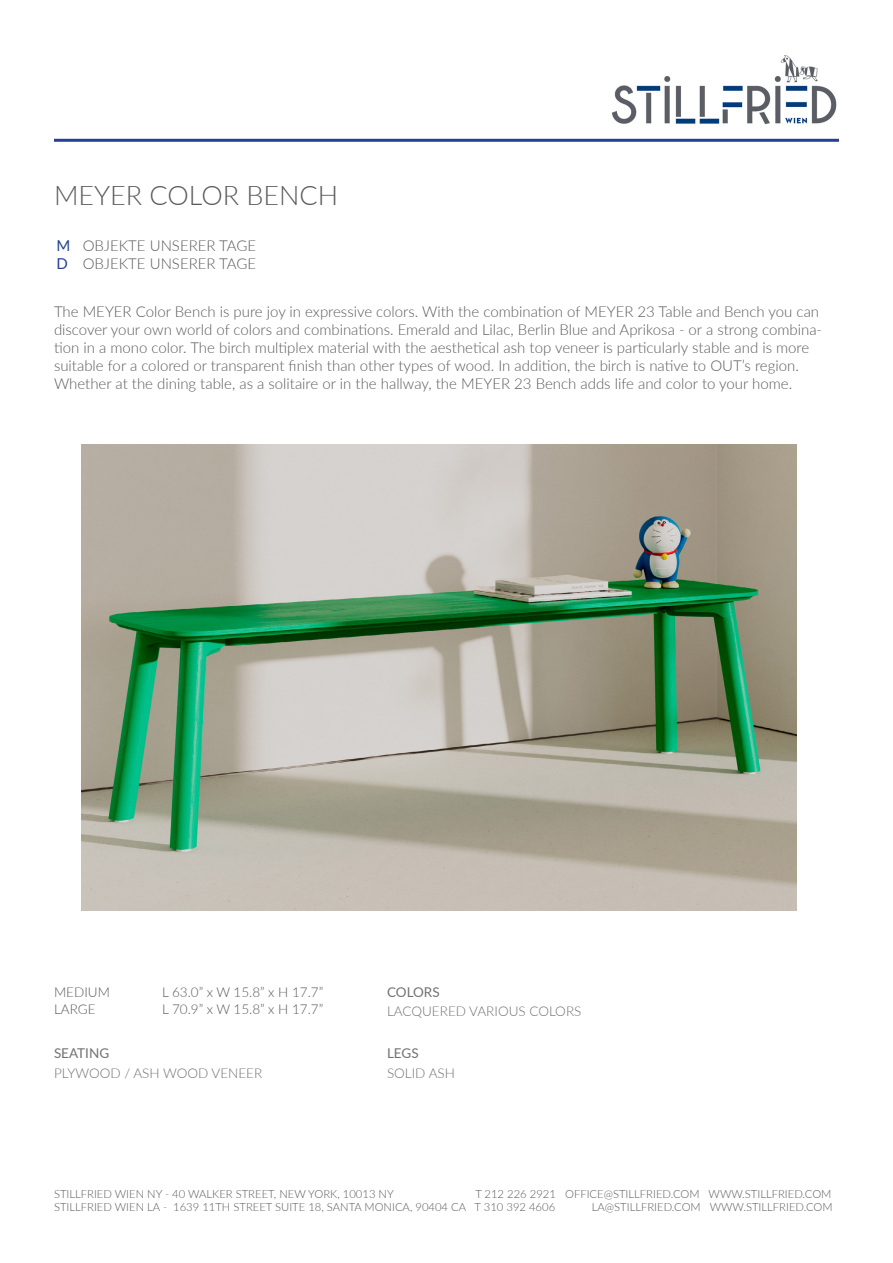
<style>
.page{position:relative;width:893px;height:1263px;background:#fff}
.page>*{position:absolute;margin:0;border:0;box-sizing:border-box;transform-origin:0 0}
.t1{font:300 27px "Lato";color:#585a5c}
.t2{font:300 15px/18px "Lato";color:#5a5a5c}
.t3{font:300 15px/18px "Lato";color:#585a5c}
.t4{font:15px/18px "Lato";color:#25408f}
.t5{font:300 13.5px "Lato";color:#58595b}
.t6{font:300 13.5px "Lato";color:#737071}
.t7{font:13.5px "Lato";color:#737071}
.t8{font:300 11.25px/13.5px "Lato";color:#58595b}
</style>
<div class="page">
<img style="left:605px;top:55px;width:234px;height:84px">
<hr style="left:54px;top:139px;width:785px;height:3px;background:#25408f">
<img style="left:81px;top:445px;width:715px;height:466px">
<h1 class="t1" style="left:54px;top:176px;width:286px">MEYER COLOR BENCH</h1>
<p class="t4" style="left:57px;top:236px;width:15px">M<br>D</p>
<p class="t2" style="left:54px;top:302px;width:770px">The MEYER Color Bench is pure joy in expressive colors. With the combination of MEYER 23 Table and Bench you can discover your own world of colors and combinations. Emerald and Lilac, Berlin Blue and Aprikosa - or a strong combina&shy;tion in a mono color. The birch multiplex material with the aesthetical ash top veneer is particularly stable and is more suitable for a colored or transparent finish than other types of wood. In addition, the birch is native to OUT’s region.<br>Whether at the dining table, as a solitaire or in the hallway, the MEYER 23 Bench adds life and color to your home.</p>
<p class="t3" style="left:83px;top:236px;width:175px">OBJEKTE UNSERER TAGE<br>OBJEKTE UNSERER TAGE</p>
<p class="t5" style="left:54px;top:983px;width:57px">MEDIUM</p>
<p class="t5" style="left:162px;top:983px;width:163px">L 63.0” x W 15.8” x H 17.7”</p>
<p class="t5" style="left:54px;top:999px;width:43px">LARGE</p>
<p class="t5" style="left:162px;top:999px;width:163px">L 70.9” x W 15.8” x H 17.7”</p>
<p class="t7" style="left:54px;top:1043px;width:57px">SEATING</p>
<p class="t6" style="left:54px;top:1064px;width:210px">PLYWOOD / ASH WOOD VENEER</p>
<p class="t7" style="left:387px;top:982px;width:54px">COLORS</p>
<p class="t6" style="left:387px;top:1001px;width:196px">LACQUERED VARIOUS COLORS</p>
<p class="t7" style="left:387px;top:1043px;width:33px">LEGS</p>
<p class="t6" style="left:387px;top:1064px;width:69px">SOLID ASH</p>
<p class="t8" style="left:54px;top:1187px;width:341px">STILLFRIED WIEN NY - 40 WALKER STREET, NEW YORK, 10013 NY</p>
<p class="t8" style="left:54px;top:1187px;width:779px;text-indent:421px">T 212 226 2921 OFFICE@STILLFRIED.COM WWW.STILLFRIED.COM<br>STILLFRIED WIEN LA - 1639 11TH STREET SUITE 18, SANTA MONICA, 90404 CA T 310 392 4606</p>
<p class="t8" style="left:592px;top:1200px;width:242px">LA@STILLFRIED.COM WWW.STILLFRIED.COM</p>
</div>
